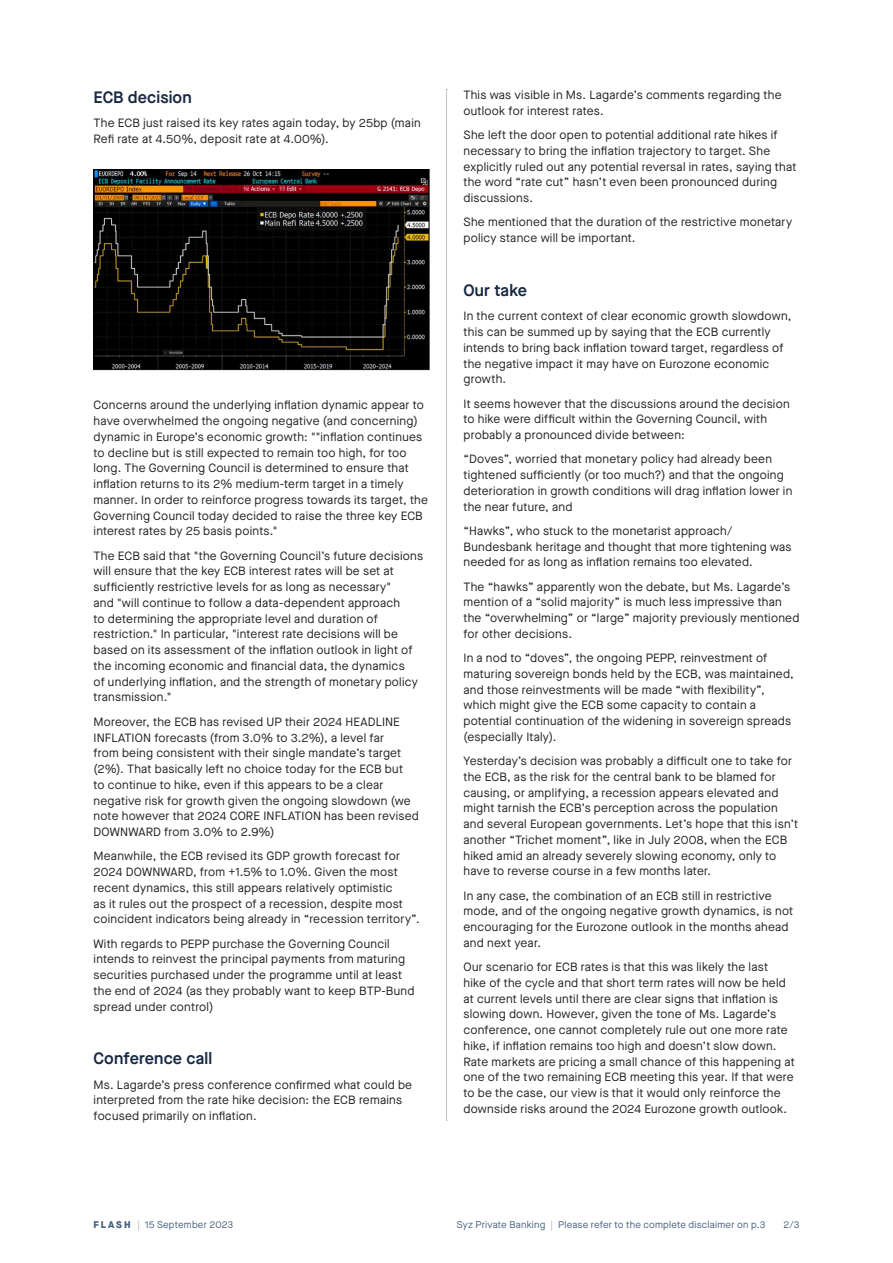
<style>
.page{position:relative;width:893px;height:1263px;background:#fff}
.page>*{position:absolute;margin:0;border:0;box-sizing:border-box;transform-origin:0 0}
.t1{font:600 16.5px "Maison Neue";letter-spacing:.005em;color:#192944}
.text{font:12px/15.8px "Maison Neue";letter-spacing:.02em;color:#231f20}
.t2{font:9.75px "Maison Neue";letter-spacing:.025em;color:#466080}
.s1{font-weight:800}
.s2{color:#a2acbe}
</style>
<div class="page">
<svg style="left:446px;top:89px;width:1px;height:1032px"></svg>
<img style="left:94px;top:170px;width:335px;height:200px">
<p class="t1" style="left:94px;top:85px;width:100px">ECB decision</p>
<p class="text" style="left:94px;top:115px;width:329px">The ECB just raised its key rates again today, by 25bp (main<br>Refi rate at 4.50%, deposit rate at 4.00%).</p>
<p class="text" style="left:94px;top:397px;width:336px">Concerns around the underlying inflation dynamic appear to have overwhelmed the ongoing negative (and concerning) dynamic in Europe’s economic growth: ""inflation continues to decline but is still expected to remain too high, for too long. The Governing Council is determined to ensure that inflation returns to its 2% medium-term target in a timely manner. In order to reinforce progress towards its target, the Governing Council today decided to raise the three key ECB interest rates by 25 basis points."</p>
<p class="text" style="left:94px;top:547px;width:331px">The ECB said that "the Governing Council’s future decisions will ensure that the key ECB interest rates will be set at sufficiently restrictive levels for as long as necessary"<br>and "will continue to follow a data-dependent approach<br>to determining the appropriate level and duration of restriction." In particular, "interest rate decisions will be based on its assessment of the inflation outlook in light of the incoming economic and financial data, the dynamics<br>of underlying inflation, and the strength of monetary policy transmission."</p>
<p class="text" style="left:94px;top:713px;width:327px">Moreover, the ECB has revised UP their 2024 HEADLINE INFLATION forecasts (from 3.0% to 3.2%), a level far<br>from being consistent with their single mandate’s target (2%). That basically left no choice today for the ECB but<br>to continue to hike, even if this appears to be a clear negative risk for growth given the ongoing slowdown (we note however that 2024 CORE INFLATION has been revised DOWNWARD from 3.0% to 2.9%)</p>
<p class="text" style="left:94px;top:848px;width:328px">Meanwhile, the ECB revised its GDP growth forecast for 2024 DOWNWARD, from +1.5% to 1.0%. Given the most recent dynamics, this still appears relatively optimistic<br>as it rules out the prospect of a recession, despite most coincident indicators being already in “recession territory”.</p>
<p class="text" style="left:94px;top:935px;width:322px">With regards to PEPP purchase the Governing Council intends to reinvest the principal payments from maturing securities purchased under the programme until at least the end of 2024 (as they probably want to keep BTP-Bund spread under control)</p>
<p class="t1" style="left:94px;top:1047px;width:120px">Conference call</p>
<p class="text" style="left:94px;top:1076px;width:320px">Ms. Lagarde’s press conference confirmed what could be interpreted from the rate hike decision: the ECB remains focused primarily on inflation.</p>
<p class="text" style="left:463px;top:87px;width:320px">This was visible in Ms. Lagarde’s comments regarding the outlook for interest rates.</p>
<p class="text" style="left:463px;top:127px;width:334px">She left the door open to potential additional rate hikes if necessary to bring the inflation trajectory to target. She explicitly ruled out any potential reversal in rates, saying that the word “rate cut” hasn’t even been pronounced during discussions.</p>
<p class="text" style="left:463px;top:214px;width:330px">She mentioned that the duration of the restrictive monetary policy stance will be important.</p>
<p class="t1" style="left:463px;top:279px;width:65px">Our take</p>
<p class="text" style="left:463px;top:308px;width:329px">In the current context of clear economic growth slowdown, this can be summed up by saying that the ECB currently intends to bring back inflation toward target, regardless of the negative impact it may have on Eurozone economic growth.</p>
<p class="text" style="left:463px;top:395px;width:328px">It seems however that the discussions around the decision to hike were difficult within the Governing Council, with probably a pronounced divide between:</p>
<p class="text" style="left:463px;top:451px;width:330px">“Doves”, worried that monetary policy had already been tightened sufficiently (or too much?) and that the ongoing deterioration in growth conditions will drag inflation lower in the near future, and</p>
<p class="text" style="left:463px;top:523px;width:330px">“Hawks”, who stuck to the monetarist approach/<br>Bundesbank heritage and thought that more tightening was needed for as long as inflation remains too elevated.</p>
<p class="text" style="left:463px;top:578px;width:337px">The “hawks” apparently won the debate, but Ms. Lagarde’s mention of a “solid majority” is much less impressive than the “overwhelming” or “large” majority previously mentioned for other decisions.</p>
<p class="text" style="left:463px;top:650px;width:332px">In a nod to “doves”, the ongoing PEPP, reinvestment of maturing sovereign bonds held by the ECB, was maintained, and those reinvestments will be made “with flexibility”, which might give the ECB some capacity to contain a potential continuation of the widening in sovereign spreads (especially Italy).</p>
<p class="text" style="left:463px;top:753px;width:336px">Yesterday’s decision was probably a difficult one to take for the ECB, as the risk for the central bank to be blamed for causing, or amplifying, a recession appears elevated and might tarnish the ECB’s perception across the population and several European governments. Let’s hope that this isn’t another “Trichet moment”, like in July 2008, when the ECB hiked amid an already severely slowing economy, only to have to reverse course in a few months later.</p>
<p class="text" style="left:463px;top:887px;width:331px">In any case, the combination of an ECB still in restrictive mode, and of the ongoing negative growth dynamics, is not encouraging for the Eurozone outlook in the months ahead and next year.</p>
<p class="text" style="left:463px;top:959px;width:333px">Our scenario for ECB rates is that this was likely the last<br>hike of the cycle and that short term rates will now be held at current levels until there are clear signs that inflation is slowing down. However, given the tone of Ms. Lagarde’s conference, one cannot completely rule out one more rate hike, if inflation remains too high and doesn’t slow down.<br>Rate markets are pricing a small chance of this happening at one of the two remaining ECB meeting this year. If that were to be the case, our view is that it would only reinforce the downside risks around the 2024 Eurozone growth outlook.</p>
<p class="t2" style="left:94px;top:1218px;width:141px"><span class="s1">F L A S H</span> <span class="s2">|</span> 15 September 2023</p>
<p class="t2" style="left:457px;top:1218px;width:310px">Syz Private Banking <span class="s2">|</span> Please refer to the complete disclaimer on p.3</p>
<p class="t2" style="left:783px;top:1218px;width:17px">2/3</p>
</div>
